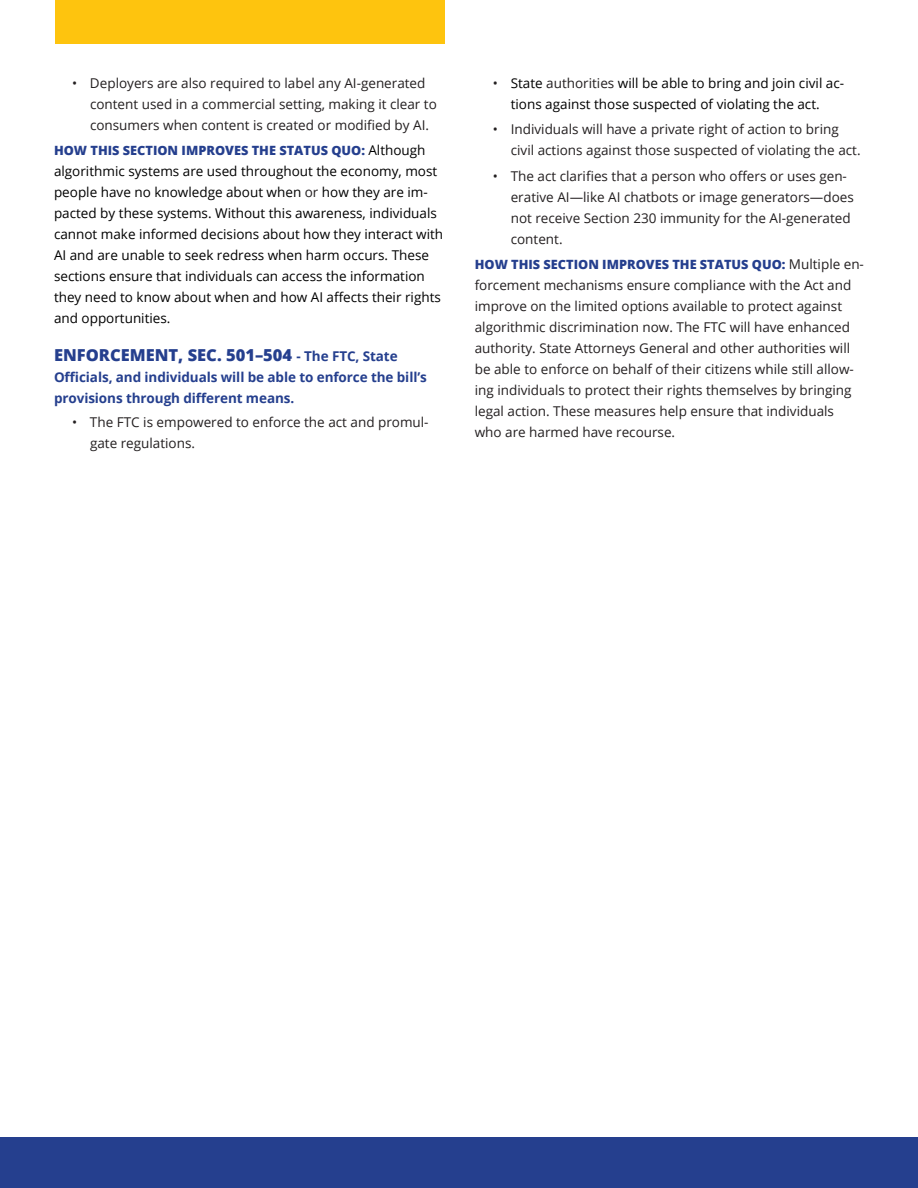
<style>
.page{position:relative;width:918px;height:1188px;background:#fff}
.page>*{position:absolute;margin:0;border:0;box-sizing:border-box;transform-origin:0 0}
.Section_title{font:800 16.5px "Open Sans";color:#253f8e}
.bullet{font:13.5px/21px "Open Sans";color:#231f20}
.body_text{font:13.5px/21px "Open Sans";color:#231f20}
.body_text-2{font:13.5px/21px "Open Sans";color:#000}
.bullet-2{font:13.5px/21px "Open Sans";color:#000;text-align:center}
.Section_title-2{font:700 13.5px/21px "Open Sans";letter-spacing:-.005em;color:#253f8e}
.body_text-3{font:800 12.75px "Open Sans";color:#253f8e}
.s1{font-weight:400;font-size:13.5px;color:#000}
.s2{color:#231f20}
.s3{font-weight:700;font-size:13.5px}
.s4{font-weight:400;font-size:13.5px;color:#231f20}
</style>
<div class="page">
<div style="left:55px;top:0;width:390px;height:43px;background:#fec40e"></div>
<div style="left:0;top:1138px;width:918px;height:50px;background:#253f8e"></div>
<p class="bullet" style="left:90px;top:72px;width:348px;text-indent:-18px">• Deployers are also required to label any AI-generated content used in a commercial setting, making it clear to consumers when content is created or modified by AI.</p>
<p class="body_text-3" style="left:54px;top:141px;width:373px">HOW THIS SECTION IMPROVES THE STATUS QUO: <span class="s1">Although</span></p>
<p class="body_text-2" style="left:54px;top:160px;width:391px">algorithmic systems are used throughout the economy, most people have no knowledge about when <span class="s2">or</span> how they are im&shy;pacted by these systems. Without this awareness, individuals cannot make informed decisions about how they interact with AI and are unable to seek redress when harm occurs. These sections ensure that individuals can access the information they need to know about when and how AI affects their rights and opportunities.</p>
<p class="Section_title" style="left:54px;top:342px;width:345px">ENFORCEMENT, SEC. 501–504 <span class="s3">- The FTC, State</span></p>
<p class="Section_title-2" style="left:54px;top:366px;width:374px">Officials, and individuals will be able to enforce the bill’s provisions through different means.</p>
<p class="bullet" style="left:90px;top:411px;width:340px;text-indent:-18px">• The FTC is empowered to enforce the act and promul&shy;gate regulations.</p>
<p class="bullet-2" style="left:493px;top:72px;width:353px"><span class="s2">•</span> State <span class="s2">authorities</span> will be able to bring and join civil ac&shy;tions against those suspected of violating the act.</p>
<p class="bullet" style="left:511px;top:118px;width:351px;text-indent:-18px">• Individuals will have a private right of action to bring civil actions against those suspected of violating the act.</p>
<p class="bullet" style="left:511px;top:165px;width:345px;text-indent:-18px">• The act clarifies that a person who offers or uses gen&shy;erative AI—like AI chatbots or image generators—does not receive Section 230 immunity for the AI-generated content.</p>
<p class="body_text-3" style="left:475px;top:255px;width:391px">HOW THIS SECTION IMPROVES THE STATUS QUO: <span class="s4">Multiple en-</span></p>
<p class="body_text" style="left:475px;top:274px;width:381px">forcement mechanisms ensure compliance with the Act and improve on the limited options available to protect against algorithmic discrimination now. The FTC will have enhanced authority. State Attorneys General and other authorities will be able to enforce on behalf of their citizens while still allow&shy;ing individuals to protect their rights themselves by bringing legal action. These measures help ensure that individuals who are harmed have recourse.</p>
</div>
